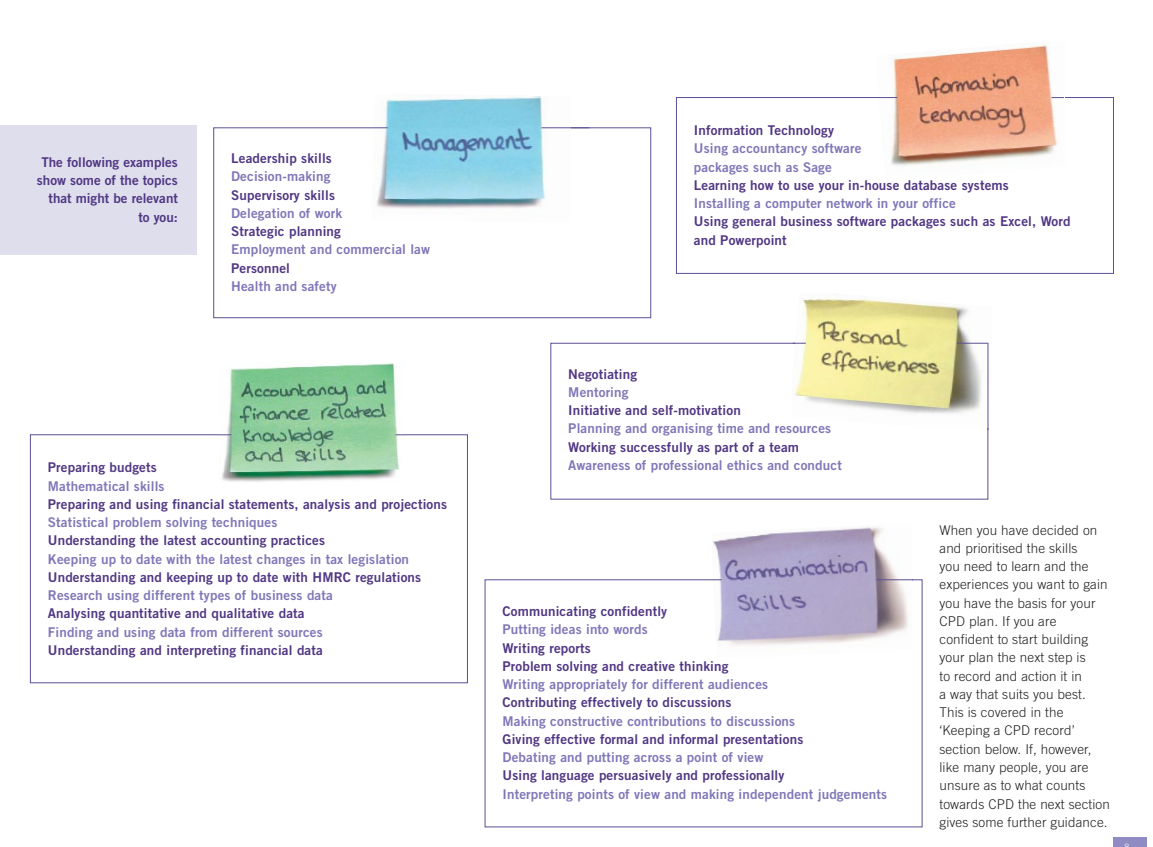
<style>
.page{position:relative;width:1153px;height:847px;background:#fff}
.page>*{position:absolute;margin:0;border:0;box-sizing:border-box;transform-origin:0 0}
.t1{font:13.5px/18.3px "Trade Gothic Bold Two";letter-spacing:.01em;color:#513784}
.t2{font:13.5px/18.3px "Trade Gothic Bold Two";letter-spacing:.01em;color:#8077b8}
.t3{font:300 13.5px/18.3px "Trade Gothic";letter-spacing:.01em;color:#232021}
.t4{font:300 8.7px "Trade Gothic";color:#fff}
</style>
<div class="page">
<div style="left:1113px;top:836px;width:33px;height:10px;background:#8e8cc2"></div>
<div style="left:0;top:125px;width:197px;height:129px;background:#dfdeed"></div>
<div style="left:30px;top:434px;width:437px;height:248px;border:1px solid #5e4f94"></div>
<img style="left:219px;top:363px;width:185px;height:119px">
<svg style="left:218px;top:433px;width:14px;height:2px"></svg>
<svg style="left:394px;top:433px;width:12px;height:2px"></svg>
<img style="left:795px;top:298px;width:175px;height:116px">
<svg style="left:792px;top:342px;width:14px;height:2px"></svg>
<svg style="left:955px;top:342px;width:34px;height:89px"></svg>
<div style="left:213px;top:127px;width:438px;height:191px;border:1px solid #5e4f94"></div>
<img style="left:376px;top:96px;width:170px;height:113px">
<svg style="left:372px;top:127px;width:16px;height:2px"></svg>
<svg style="left:540px;top:127px;width:50px;height:2px"></svg>
<img style="left:712px;top:527px;width:199px;height:119px">
<svg style="left:712px;top:578px;width:10px;height:2px"></svg>
<svg style="left:875px;top:578px;width:38px;height:2px"></svg>
<div style="left:676px;top:97px;width:437px;height:176px;border:1px solid #5e4f94"></div>
<img style="left:876px;top:44px;width:188px;height:122px">
<svg style="left:876px;top:97px;width:22px;height:1px"></svg>
<svg style="left:1050px;top:97px;width:14px;height:1px"></svg>
<p class="t1" style="left:37px;top:154px;width:142px;text-align:right">The following examples show some of the topics that might be relevant to you:</p>
<p class="t1" style="left:231px;top:150px;width:102px">Leadership skills</p>
<p class="t2" style="left:231px;top:168px;width:101px">Decision-making</p>
<p class="t1" style="left:231px;top:187px;width:105px">Supervisory skills</p>
<p class="t2" style="left:231px;top:205px;width:112px">Delegation of work</p>
<p class="t1" style="left:231px;top:223px;width:111px">Strategic planning</p>
<p class="t2" style="left:231px;top:241px;width:200px">Employment and commercial law</p>
<p class="t1" style="left:231px;top:260px;width:60px">Personnel</p>
<p class="t2" style="left:231px;top:278px;width:107px">Health and safety</p>
<p class="t1" style="left:48px;top:459px;width:110px">Preparing budgets</p>
<p class="t2" style="left:48px;top:477px;width:118px">Mathematical skills</p>
<p class="t1" style="left:48px;top:496px;width:401px">Preparing and using financial statements, analysis and projections</p>
<p class="t2" style="left:48px;top:514px;width:231px">Statistical problem solving techniques</p>
<p class="t1" style="left:48px;top:532px;width:279px">Understanding the latest accounting practices</p>
<p class="t2" style="left:48px;top:550px;width:362px">Keeping up to date with the latest changes in tax legislation</p>
<p class="t1" style="left:48px;top:569px;width:375px">Understanding and keeping up to date with HMRC regulations</p>
<p class="t2" style="left:48px;top:587px;width:286px">Research using different types of business data</p>
<p class="t1" style="left:48px;top:605px;width:258px">Analysing quantitative and qualitative data</p>
<p class="t2" style="left:48px;top:623px;width:276px">Finding and using data from different sources</p>
<p class="t1" style="left:48px;top:641px;width:276px">Understanding and interpreting financial data</p>
<p class="t1" style="left:694px;top:122px;width:142px">Information Technology</p>
<p class="t2" style="left:694px;top:140px;width:169px">Using accountancy software packages such as Sage</p>
<p class="t1" style="left:694px;top:177px;width:316px">Learning how to use your in-house database systems</p>
<p class="t2" style="left:694px;top:195px;width:263px">Installing a computer network in your office</p>
<p class="t1" style="left:694px;top:213px;width:378px">Using general business software packages such as Excel, Word and Powerpoint</p>
<p class="t1" style="left:568px;top:365px;width:70px">Negotiating</p>
<p class="t2" style="left:568px;top:384px;width:62px">Mentoring</p>
<p class="t1" style="left:568px;top:402px;width:174px">Initiative and self-motivation</p>
<p class="t2" style="left:568px;top:420px;width:264px">Planning and organising time and resources</p>
<p class="t1" style="left:568px;top:438px;width:232px">Working successfully as part of a team</p>
<p class="t2" style="left:568px;top:457px;width:275px">Awareness of professional ethics and conduct</p>
<p class="t1" style="left:502px;top:603px;width:166px">Communicating confidently</p>
<p class="t2" style="left:502px;top:621px;width:147px">Putting ideas into words</p>
<p class="t1" style="left:502px;top:639px;width:227px">Writing reports<br>Problem solving and creative thinking</p>
<p class="t2" style="left:502px;top:676px;width:267px">Writing appropriately for different audiences</p>
<p class="t1" style="left:502px;top:694px;width:230px">Contributing effectively to discussions</p>
<p class="t2" style="left:502px;top:712px;width:294px">Making constructive contributions to discussions</p>
<p class="t1" style="left:502px;top:730px;width:302px">Giving effective formal and informal presentations</p>
<p class="t2" style="left:502px;top:749px;width:262px">Debating and putting across a point of view</p>
<p class="t1" style="left:502px;top:767px;width:283px">Using language persuasively and professionally</p>
<p class="t2" style="left:502px;top:785px;width:386px">Interpreting points of view and making independent judgements</p>
<p class="t3" style="left:939px;top:521px;width:172px">When you have decided on and prioritised the skills<br>you need to learn and the experiences you want to gain you have the basis for your<br>CPD plan. If you are confident to start building your plan the next step is<br>to record and action it in<br>a way that suits you best.<br>This is covered in the ‘Keeping a CPD record’ section below. If, however, like many people, you are unsure as to what counts towards CPD the next section gives some further guidance.</p>
<p class="t4" style="left:1124px;top:843px;width:6px">8</p>
</div>
